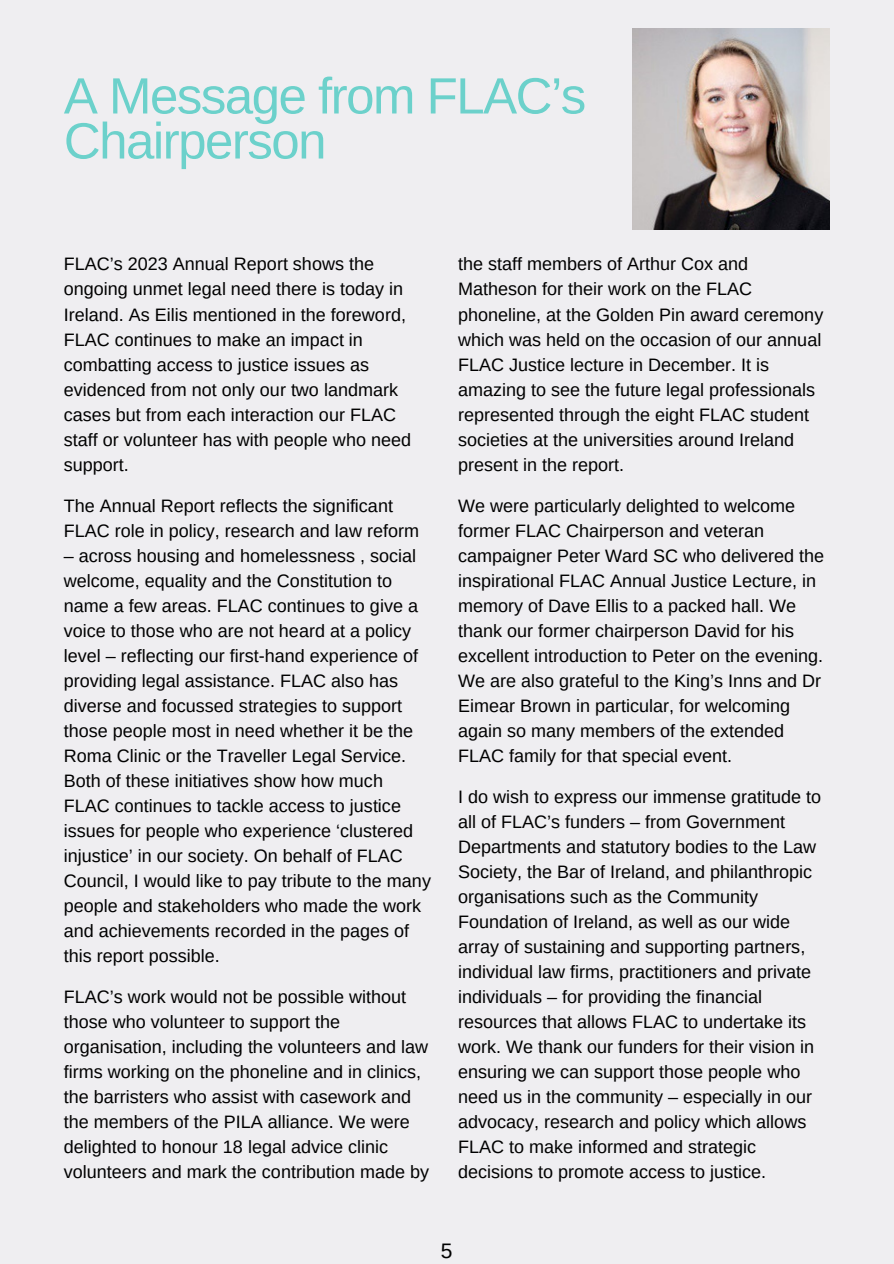
<style>
.page{position:relative;width:894px;height:1264px;background:#fff}
.page>*{position:absolute;margin:0;border:0;box-sizing:border-box;transform-origin:0 0}
.t1{font:51px/45px "Arimo";letter-spacing:-.03em;color:#6cd1cb}
.t2{font:21px "Arimo";color:#000}
.t3{font:18px/25px "Arimo";color:#000}
</style>
<div class="page">
<div style="left:0;top:0;width:893px;height:1263px;background:#efeef1"></div>
<img style="left:632px;top:28px;width:197px;height:202px">
<p class="t1" style="left:64px;top:73px;width:523px">A Message from FLAC’s<br>Chairperson</p>
<p class="t3" style="left:64px;top:252px;width:348px">FLAC’s 2023 Annual Report shows the ongoing unmet legal need there is today in Ireland. As Eilis mentioned in the foreword, FLAC continues to make an impact in combatting access to justice issues as evidenced from not only our two landmark cases but from each interaction our FLAC staff or volunteer has with people who need support.</p>
<h1 class="t3" style="left:64px;top:493px;width:356px">The Annual Report reflects the significant<br>FLAC role in policy, research and law reform</h1>
<h1 class="t3" style="left:64px;top:543px;width:368px">– across housing and homelessness , social welcome, equality and the Constitution to name a few areas. FLAC continues to give a voice to those who are not heard at a policy level – reflecting our first-hand experience of providing legal assistance. FLAC also has diverse and focussed strategies to support those people most in need whether it be the Roma Clinic or the Traveller Legal Service.<br>Both of these initiatives show how much FLAC continues to tackle access to justice issues for people who experience ‘clustered injustice’ in our society. On behalf of FLAC Council, I would like to pay tribute to the many people and stakeholders who made the work and achievements recorded in the pages of this report possible.</h1>
<p class="t3" style="left:64px;top:984px;width:366px">FLAC’s work would not be possible without those who volunteer to support the organisation, including the volunteers and law firms working on the phoneline and in clinics, the barristers who assist with casework and the members of the PILA alliance. We were delighted to honour 18 legal advice clinic volunteers and mark the contribution made by</p>
<p class="t3" style="left:458px;top:252px;width:366px">the staff members of Arthur Cox and Matheson for their work on the FLAC phoneline, at the Golden Pin award ceremony which was held on the occasion of our annual FLAC Justice lecture in December. It is amazing to see the future legal professionals represented through the eight FLAC student societies at the universities around Ireland present in the report.</p>
<p class="t3" style="left:458px;top:493px;width:367px">We were particularly delighted to welcome former FLAC Chairperson and veteran campaigner Peter Ward SC who delivered the inspirational FLAC Annual Justice Lecture, in memory of Dave Ellis to a packed hall. We thank our former chairperson David for his excellent introduction to Peter on the evening.<br>We are also grateful to the King’s Inns and Dr Eimear Brown in particular, for welcoming again so many members of the extended FLAC family for that special event.</p>
<p class="t3" style="left:458px;top:784px;width:364px">I do wish to express our immense gratitude to all of FLAC’s funders – from Government Departments and statutory bodies to the Law Society, the Bar of Ireland, and philanthropic organisations such as the Community Foundation of Ireland, as well as our wide array of sustaining and supporting partners, individual law firms, practitioners and private individuals – for providing the financial resources that allows FLAC to undertake its work. We thank our funders for their vision in ensuring we can support those people who need us in the community – especially in our advocacy, research and policy which allows FLAC to make informed and strategic decisions to promote access to justice.</p>
<p class="t2" style="left:441px;top:1238px;width:13px">5</p>
</div>
